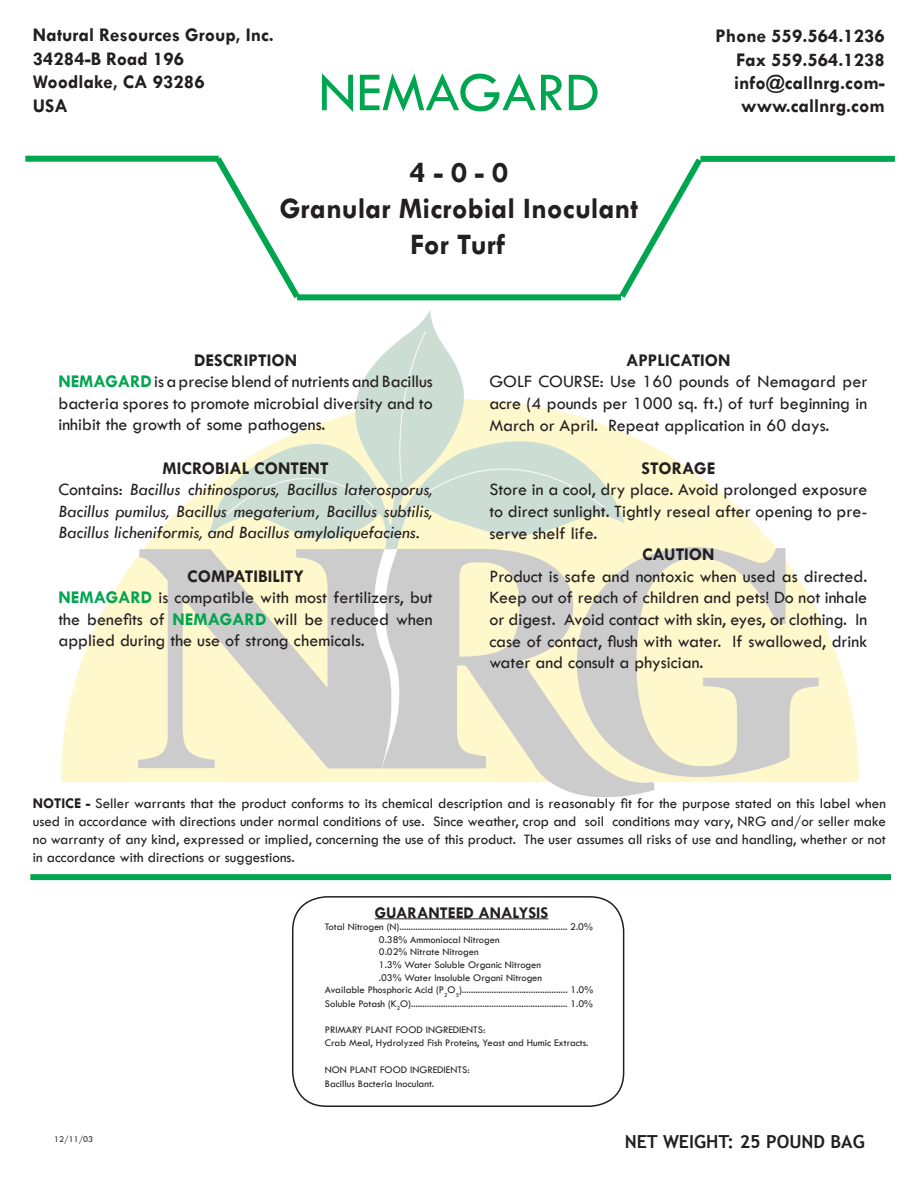
<style>
.page{position:relative;width:918px;height:1188px;background:#fff}
.page>*{position:absolute;margin:0;border:0;box-sizing:border-box;transform-origin:0 0}
.t1{font:57px "Tw Cen";color:#00a54f}
.t2{font:700 30px "Tw Cen";color:#231f20}
.t3{font:700 19.5px/23.4px "Tw Cen";color:#231f20;text-align:center}
.t4{font:18px/21.6px "Tw Cen";color:#231f20;text-align:justify}
.t5{font:italic 18px/21.6px "Tw Cen";color:#231f20;text-align:justify}
.t6{font:700 18px "Tw Cen";color:#231f20}
.t7{font:700 18px "Trebuchet MS";color:#231f20}
.t8{font:700 16.5px "Tw Cen";color:#231f20}
.t9{font:15px/18px "Tw Cen";color:#231f20;text-align:justify}
.t10{font:10.5px "Tw Cen";color:#231f20}
.t11{font:9px "Tw Cen";color:#231f20}
.s1{font-weight:700;color:#00a54f}
.s2{font-style:normal}
.s3{font-weight:700}
</style>
<div class="page">
<img style="left:62px;top:311px;width:797px;height:485px">
<hr style="left:375px;top:918px;width:173px;height:1px;background:#231f20">
<div style="left:700px;top:156px;width:195px;height:6px;background:#00a54f"></div>
<div style="left:25px;top:156px;width:194px;height:6px;background:#00a54f"></div>
<div style="left:297px;top:294px;width:324px;height:6px;background:#00a54f"></div>
<svg style="left:614px;top:155px;width:94px;height:146px"></svg>
<svg style="left:210px;top:155px;width:95px;height:146px"></svg>
<div style="left:30px;top:874px;width:861px;height:6px;background:#00a54f"></div>
<div style="left:292px;top:896px;width:332px;height:211px;border:2px solid #231f20;border-radius:34px"></div>
<p class="t3" style="left:33px;top:23px;width:243px">Natural Resources Group, Inc.</p>
<p class="t3" style="left:33px;top:46px;width:153px">34284-B Road 196</p>
<p class="t3" style="left:33px;top:70px;width:173px">Woodlake, CA 93286</p>
<p class="t3" style="left:33px;top:93px;width:37px">USA</p>
<p class="t1" style="left:319px;top:58px;width:282px">NEMAGARD</p>
<p class="t2" style="left:410px;top:155px;width:100px">4 - 0 - 0</p>
<p class="t2" style="left:280px;top:191px;width:360px">Granular Microbial Inoculant</p>
<p class="t2" style="left:410px;top:227px;width:97px">For Turf</p>
<p class="t3" style="left:715px;top:24px;width:171px">Phone 559.564.1236</p>
<p class="t3" style="left:736px;top:47px;width:150px">Fax 559.564.1238</p>
<p class="t3" style="left:734px;top:71px;width:152px">info@callnrg.com&shy;www.callnrg.com</p>
<p class="t6" style="left:194px;top:349px;width:104px">DESCRIPTION</p>
<p class="t4" style="left:58px;top:371px;width:376px"><span class="s1">NEMAGARD</span>is a precise blend of nutrients and Bacillus bacteria spores to promote microbial diversity and to inhibit the growth of some pathogens.</p>
<p class="t6" style="left:163px;top:457px;width:168px">MICROBIAL CONTENT</p>
<p class="t5" style="left:58px;top:479px;width:376px"><span class="s2">Contains:</span> Bacillus chitinosporus, Bacillus laterosporus, Bacillus pumilus, Bacillus megaterium, Bacillus subtilis, Bacillus licheniformis, and Bacillus amyloliquefaciens.</p>
<p class="t6" style="left:187px;top:565px;width:118px">COMPATIBILITY</p>
<p class="t4" style="left:58px;top:587px;width:376px"><span class="s1">NEMAGARD</span> is compatible with most fertilizers, but the benefits of <span class="s1">NEMAGARD</span> will be reduced when applied during the use of strong chemicals.</p>
<p class="t6" style="left:626px;top:349px;width:106px">APPLICATION</p>
<p class="t4" style="left:489px;top:371px;width:379px">GOLF COURSE: Use 160 pounds of Nemagard per acre (4 pounds per 1000 sq. ft.) of turf beginning in March or April. Repeat application in 60 days.</p>
<p class="t6" style="left:641px;top:457px;width:75px">STORAGE</p>
<p class="t4" style="left:489px;top:479px;width:379px">Store in a cool, dry place. Avoid prolonged exposure to direct sunlight. Tightly reseal after opening to pre&shy;serve shelf life.</p>
<p class="t6" style="left:642px;top:544px;width:74px">CAUTION</p>
<p class="t4" style="left:489px;top:565px;width:379px">Product is safe and nontoxic when used as directed.<br>Keep out of reach of children and pets! Do not inhale or digest. Avoid contact with skin, eyes, or clothing. In case of contact, flush with water. If swallowed, drink water and consult a physician.</p>
<p class="t9" style="left:33px;top:794px;width:855px"><span class="s3">NOTICE -</span> Seller warrants that the product conforms to its chemical description and is reasonably fit for the purpose stated on this label when used in accordance with directions under normal conditions of use. Since weather, crop and soil conditions may vary, NRG and/or seller make no warranty of any kind, expressed or implied, concerning the use of this product. The user assumes all risks of use and handling, whether or not in accordance with directions or suggestions.</p>
<p class="t11" style="left:54px;top:1134px;width:40px">12/11/03</p>
<p class="t8" style="left:375px;top:902px;width:175px">GUARANTEED ANALYSIS</p>
<p class="t10" style="left:325px;top:921px;width:269px">Total Nitrogen (N)......................................................................... 2.0%</p>
<p class="t10" style="left:379px;top:933px;width:122px">0.38% Ammoniacal Nitrogen</p>
<p class="t10" style="left:379px;top:946px;width:101px">0.02% Nitrate Nitrogen</p>
<p class="t10" style="left:379px;top:958px;width:164px">1.3% Water Soluble Organic Nitrogen</p>
<p class="t10" style="left:379px;top:971px;width:165px">.03% Water Insoluble Organi Nitrogen</p>
<p class="t10" style="left:325px;top:984px;width:270px">Available Phosphoric Acid (P<sub>2</sub>O<sub>5</sub>).............................................. 1.0%</p>
<p class="t10" style="left:325px;top:997px;width:270px">Soluble Potash (K<sub>2</sub>O).................................................................... 1.0%</p>
<p class="t10" style="left:325px;top:1023px;width:162px">PRIMARY PLANT FOOD INGREDIENTS:</p>
<p class="t10" style="left:325px;top:1037px;width:265px">Crab Meal, Hydrolyzed Fish Proteins, Yeast and Humic Extracts.</p>
<p class="t10" style="left:325px;top:1064px;width:146px">NON PLANT FOOD INGREDIENTS:</p>
<p class="t10" style="left:325px;top:1077px;width:111px">Bacillus Bacteria Inoculant.</p>
<p class="t7" style="left:625px;top:1130px;width:242px">NET WEIGHT: 25 POUND BAG</p>
</div>
